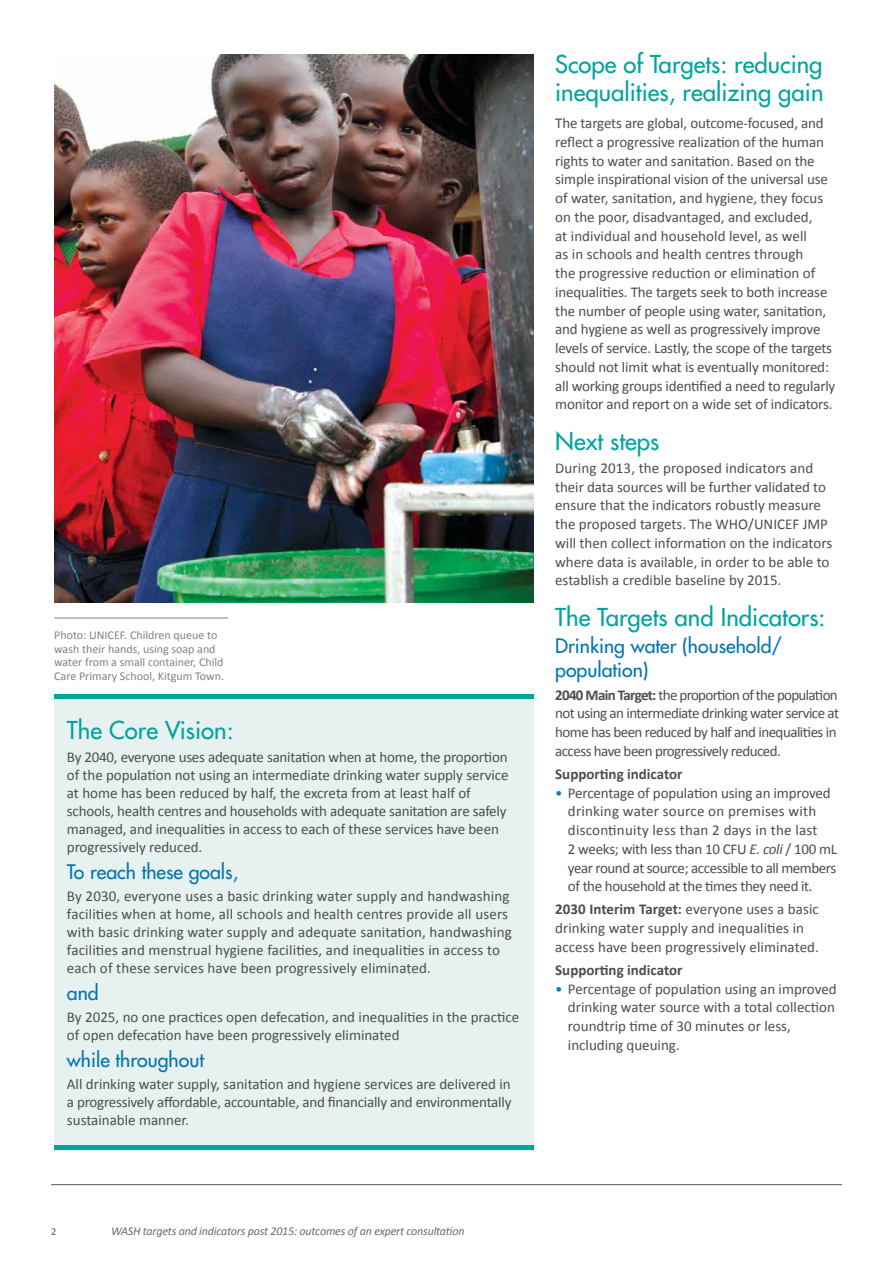
<style>
.page{position:relative;width:893px;height:1263px;background:#fff}
.page>*{position:absolute;margin:0;border:0;box-sizing:border-box;transform-origin:0 0}
.t1{font:24px/27.8px "Futura";color:#00a49f}
.t2{font:19.5px/23.2px "Futura";color:#0075b0}
.t3{font:15px/18.8px "Calibri";letter-spacing:-.005em;color:#4d4d4f}
.t4{font:15px/18.8px "Calibri";letter-spacing:-.035em;color:#4d4d4f}
.t5{font:700 15px "Calibri";color:#4d4d4f}
.t6{font:12px/13.5px "Calibri";color:#808285}
.t7{font:italic 12px "Calibri";letter-spacing:-.015em;color:#6a6a67}
.t8{font:10.5px "Calibri";color:#5b5a58}
.s1{font-weight:700}
.s2{color:#0082b9}
.s3{font-style:italic}
</style>
<div class="page">
<hr style="left:51px;top:1184px;width:791px;height:1px;background:#5b5a58">
<div style="left:54px;top:699px;width:480px;height:451px;background:#e6f1f0"></div>
<div style="left:54px;top:694px;width:480px;height:5px;background:#00a49f"></div>
<hr style="left:54px;top:1146px;width:480px;height:4px;background:#00a49f">
<img style="left:54px;top:54px;width:480px;height:548px">
<hr style="left:54px;top:618px;width:174px;height:1px;background:#808285">
<p class="t6" style="left:54px;top:629px;width:171px">Photo: UNICEF. Children queue to wash their hands, using soap and water from a small container, Child Care Primary School, Kitgum Town.</p>
<h1 class="t1" style="left:67px;top:716px;width:168px">The Core Vision:</h1>
<p class="t3" style="left:67px;top:748px;width:443px;line-height:18px">By 2040, everyone uses adequate sanitation when at home, the proportion of the population not using an intermediate drinking water supply service at home has been reduced by half, the excreta from at least half of schools, health centres and households with adequate sanitation are safely managed, and inequalities in access to each of these services have been progressively reduced.</p>
<h2 class="t2" style="left:67px;top:859px;width:173px">To reach these goals,</h2>
<p class="t3" style="left:67px;top:887px;width:446px;line-height:18px">By 2030, everyone uses a basic drinking water supply and handwashing facilities when at home, all schools and health centres provide all users with basic drinking water supply and adequate sanitation, handwashing facilities and menstrual hygiene facilities, and inequalities in access to each of these services have been progressively eliminated.</p>
<h2 class="t2" style="left:67px;top:980px;width:33px">and</h2>
<p class="t3" style="left:67px;top:1008px;width:454px;line-height:18px">By 2025, no one practices open defecation, and inequalities in the practice of open defecation have been progressively eliminated</p>
<h2 class="t2" style="left:67px;top:1047px;width:139px">while throughout</h2>
<p class="t3" style="left:67px;top:1075px;width:446px;line-height:18px;text-align:justify">All drinking water supply, sanitation and hygiene services are delivered in a progressively affordable, accountable, and financially and environmentally sustainable manner.</p>
<h1 class="t1" style="left:555px;top:50px;width:270px">Scope of Targets: reducing inequalities, realizing gain</h1>
<p class="t3" style="left:555px;top:114px;width:282px">The targets are global, outcome-focused, and reflect a progressive realization of the human rights to water and sanitation. Based on the simple inspirational vision of the universal use of water, sanitation, and hygiene, they focus on the poor, disadvantaged, and excluded,<br>at individual and household level, as well<br>as in schools and health centres through<br>the progressive reduction or elimination of inequalities. The targets seek to both increase the number of people using water, sanitation, and hygiene as well as progressively improve levels of service. Lastly, the scope of the targets should not limit what is eventually monitored: all working groups identified a need to regularly monitor and report on a wide set of indicators.</p>
<h1 class="t1" style="left:555px;top:427px;width:106px">Next steps</h1>
<p class="t3" style="left:555px;top:458px;width:279px">During 2013, the proposed indicators and their data sources will be further validated to ensure that the indicators robustly measure the proposed targets. The WHO/UNICEF JMP will then collect information on the indicators where data is available, in order to be able to establish a credible baseline by 2015.</p>
<h1 class="t1" style="left:555px;top:603px;width:272px">The Targets and Indicators:</h1>
<h2 class="t2" style="left:555px;top:634px;width:229px">Drinking water (household/ population)</h2>
<p class="t4" style="left:555px;top:685px;width:285px"><span class="s1">2040 Main Target:</span> the proportion of the population not using an intermediate drinking water service at home has been reduced by half and inequalities in access have been progressively reduced.</p>
<p class="t5" style="left:555px;top:764px;width:129px">Supporting indicator</p>
<p class="t3" style="left:568px;top:783px;width:271px;text-indent:-13px"><span class="s2">•</span> Percentage of population using an improved drinking water source on premises with discontinuity less than 2 days in the last<br>2 weeks; with less than 10 CFU <span class="s3">E. coli</span> / 100 mL year round at source; accessible to all members of the household at the times they need it.</p>
<p class="t3" style="left:555px;top:900px;width:265px"><span class="s1">2030 Interim Target:</span> everyone uses a basic drinking water supply and inequalities in access have been progressively eliminated.</p>
<p class="t5" style="left:555px;top:960px;width:129px">Supporting indicator</p>
<p class="t3" style="left:568px;top:979px;width:270px;text-indent:-13px"><span class="s2">•</span> Percentage of population using an improved drinking water source with a total collection roundtrip time of 30 minutes or less, including queuing.</p>
<p class="t8" style="left:51px;top:1224px;width:7px">2</p>
<p class="t7" style="left:111px;top:1223px;width:355px">WASH targets and indicators post 2015: outcomes of an expert consultation</p>
</div>
